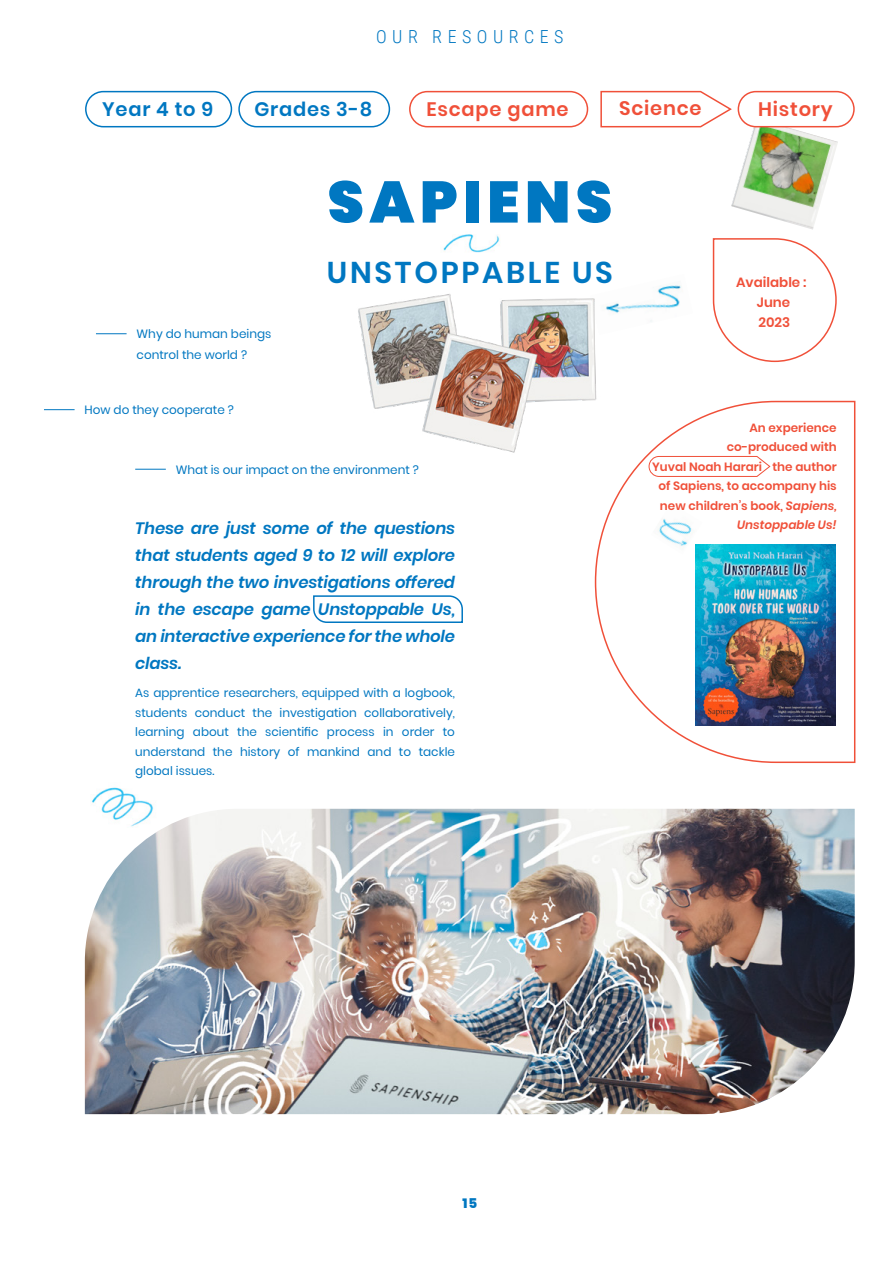
<style>
.page{position:relative;width:893px;height:1263px;background:#fff}
.page>*{position:absolute;margin:0;border:0;box-sizing:border-box;transform-origin:0 0}
.t1{font:900 58.5px "Poppins";letter-spacing:.09em;color:#0077c1}
.t2{font:600 30px "Poppins";letter-spacing:.09em;color:#0077c1}
.t3{font:600 19.5px "Poppins";letter-spacing:.04em;color:#f05039}
.t4{font:600 19.5px "Poppins";letter-spacing:.04em;color:#0077c1}
.t5{font:300 18px "Roboto Condensed";letter-spacing:.305em;color:#0077c1}
.t6{font:italic 600 16.5px/27px "Poppins";letter-spacing:-.01em;color:#0077c1;text-align:justify}
.t7{font:600 13.5px/20.2px "Poppins";color:#f05039;text-align:center}
.t8{font:800 13.5px "Poppins";color:#0077c1}
.t9{font:12px/19.5px "Poppins";color:#0077c1;text-align:justify}
.t10{font:600 12px/19.5px "Poppins";color:#f05039;text-align:right}
.s1{font-style:italic}
</style>
<div class="page">
<img style="left:92px;top:787px;width:62px;height:22px">
<img style="left:443px;top:234px;width:57px;height:19px">
<img style="left:605px;top:285px;width:76px;height:37px">
<img style="left:358px;top:294px;width:239px;height:159px">
<img style="left:731px;top:119px;width:107px;height:111px">
<div style="left:409px;top:91px;width:179px;height:36px;border:2px solid #f05039;border-radius:18px"></div>
<svg style="left:600px;top:90px;width:133px;height:38px"></svg>
<div style="left:738px;top:92px;width:116px;height:35px;background:#fff;border-radius:18px"></div>
<div style="left:738px;top:91px;width:117px;height:36px;border:2px solid #f05039;border-radius:18px"></div>
<img style="left:85px;top:809px;width:770px;height:305px">
<hr style="left:135px;top:469px;width:31px;height:1px;background:#0077c1">
<svg style="left:313px;top:595px;width:150px;height:28px"></svg>
<svg style="left:712px;top:238px;width:125px;height:125px"></svg>
<svg style="left:594px;top:400px;width:262px;height:364px"></svg>
<hr style="left:44px;top:409px;width:31px;height:1px;background:#0077c1">
<hr style="left:96px;top:333px;width:31px;height:1px;background:#0077c1">
<img style="left:651px;top:503px;width:51px;height:51px">
<img style="left:695px;top:545px;width:140px;height:180px">
<svg style="left:648px;top:456px;width:123px;height:21px"></svg>
<div style="left:85px;top:91px;width:147px;height:36px;border:2px solid #0077c1;border-radius:18px"></div>
<div style="left:238px;top:91px;width:152px;height:36px;border:2px solid #0077c1;border-radius:18px"></div>
<h3 class="t5" style="left:376px;top:24px;width:189px">OUR RESOURCES</h3>
<h3 class="t4" style="left:102px;top:98px;width:113px">Year 4 to 9</h3>
<h3 class="t4" style="left:255px;top:98px;width:119px">Grades 3-8</h3>
<h3 class="t3" style="left:427px;top:98px;width:144px">Escape game</h3>
<h3 class="t3" style="left:619px;top:96px;width:84px">Science</h3>
<h3 class="t3" style="left:758px;top:98px;width:76px">History</h3>
<p class="t9" style="left:137px;top:324px;width:136px;line-height:21px">Why do human beings control the world ?</p>
<p class="t9" style="left:85px;top:400px;width:151px">How do they cooperate ?</p>
<h1 class="t1" style="left:327px;top:168px;width:286px">SAPIENS</h1>
<h2 class="t2" style="left:327px;top:255px;width:287px">UNSTOPPABLE US</h2>
<p class="t9" style="left:176px;top:460px;width:245px">What is our impact on the environment ?</p>
<h3 class="t6" style="left:135px;top:515px;width:321px">These are just some of the questions that students aged 9 to 12 will explore through the two investigations offered in the escape game Unstoppable Us, an interactive experience for the whole class.</h3>
<p class="t9" style="left:135px;top:683px;width:321px">As apprentice researchers, equipped with a logbook, students conduct the investigation collaboratively, learning about the scientific process in order to understand the history of mankind and to tackle global issues.</p>
<p class="t7" style="left:736px;top:272px;width:72px">Available :<br>June<br>2023</p>
<p class="t10" style="left:652px;top:418px;width:186px">An experience<br>co-produced with<br>Yuval Noah Harari the author of Sapiens, to accompany his new children’s book, <span class="s1">Sapiens,<br>Unstoppable Us!</span></p>
<p class="t8" style="left:462px;top:1195px;width:16px">15</p>
</div>
